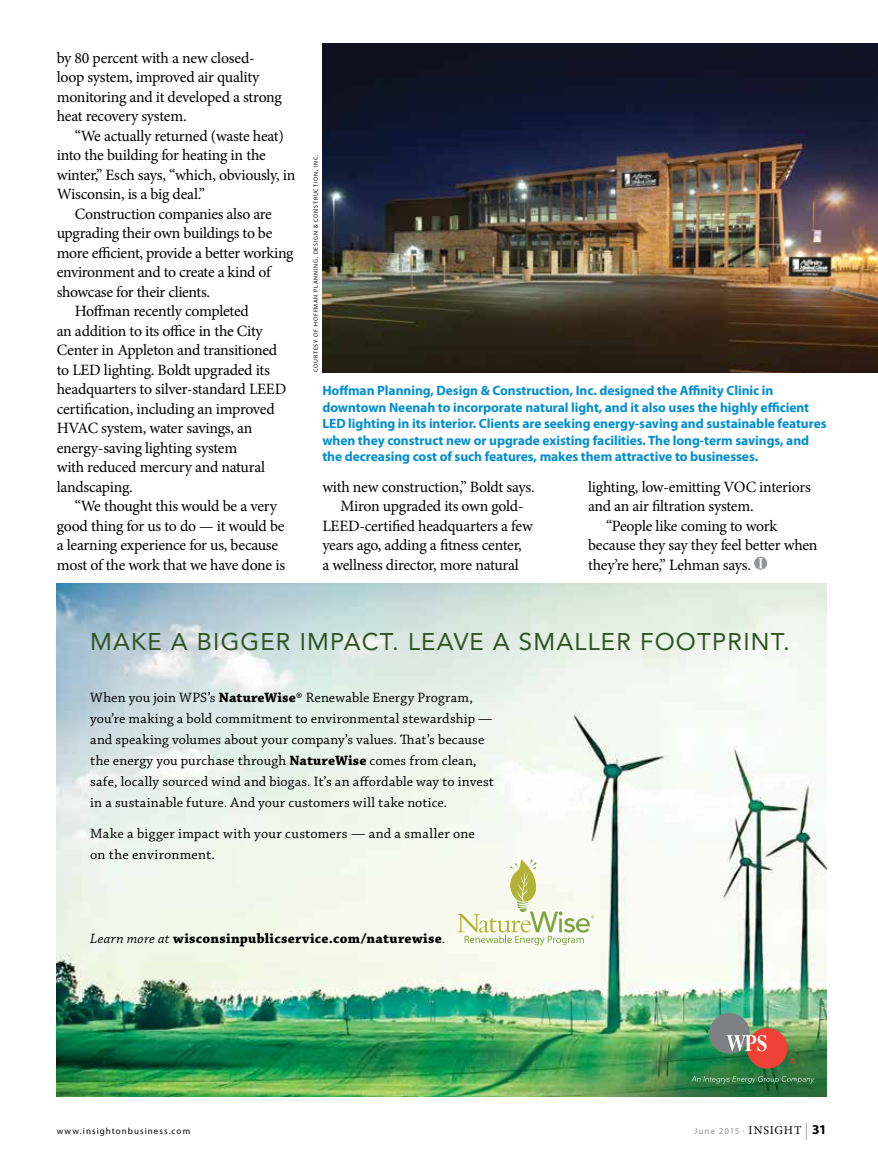
<style>
.page{position:relative;width:878px;height:1161px;background:#fff}
.page>*{position:absolute;margin:0;border:0;box-sizing:border-box;transform-origin:0 0}
.t1{font:24px "Avenir";letter-spacing:.05em;color:#305423}
.t2{font:15.75px/19.5px "Minion Pro";letter-spacing:-.02em;color:#000}
.t3{font:14.25px/21px "Chaparral Pro";letter-spacing:.01em;color:#000}
.t4{font:700 14.25px "Chaparral Pro";letter-spacing:.02em;color:#000}
.t5{font:700 13.5px/16.5px "Myriad Pro";letter-spacing:-.005em;color:#008ecf}
.t6{font:9px "Myriad Pro";letter-spacing:.115em;color:#000}
.t7{font:9px "Myriad Pro";letter-spacing:.11em;color:#939598}
.t8{font:6px "Myriad Pro";letter-spacing:.14em;color:#000}
.s1{font-weight:700}
.s2{font-weight:400;font-style:italic}
.s3{font-weight:400}
.s4{font-size:6px}
.s5{font-family:"Minion Pro";font-size:12px;color:#000}
.s6{font-family:"Helvetica Neue LT Std";font-weight:300;font-size:16.5px}
.s7{font-weight:700;font-size:13.5px;color:#000}
</style>
<div class="page">
<svg style="left:754px;top:557px;width:13px;height:13px"></svg>
<svg style="left:758px;top:558px;width:4px;height:10px"></svg>
<img style="left:322px;top:43px;width:556px;height:329px">
<img style="left:57px;top:583px;width:769px;height:513px">
<svg style="left:457px;top:859px;width:137px;height:86px"></svg>
<svg style="left:691px;top:1076px;width:123px;height:7px"></svg>
<div style="left:746px;top:1028px;width:41px;height:41px;background:#ef4135;border-radius:50%"></div>
<div style="left:709px;top:1013px;width:40px;height:41px;background:#7e8083;border-radius:50%"></div>
<svg style="left:726px;top:1035px;width:40px;height:16px"></svg>
<svg style="left:789px;top:1058px;width:6px;height:6px"></svg>
<p class="t2" style="left:57px;top:48px;width:227px">by 80 percent with a new closed&shy;loop system, improved air quality monitoring and it developed a strong heat recovery system.</p>
<p class="t2" style="left:57px;top:126px;width:240px;text-indent:18px">“We actually returned (waste heat) into the building for heating in the winter,” Esch says, “which, obviously, in Wisconsin, is a big deal.”</p>
<p class="t2" style="left:75px;top:204px;width:199px">Construction companies also are</p>
<p class="t2" style="left:57px;top:223px;width:217px">upgrading their own buildings to be</p>
<p class="t2" style="left:57px;top:243px;width:238px">more efficient, provide a better working</p>
<p class="t2" style="left:57px;top:262px;width:215px">environment and to create a kind of</p>
<p class="t2" style="left:57px;top:282px;width:155px">showcase for their clients.</p>
<p class="t2" style="left:75px;top:301px;width:176px">Hoffman recently completed</p>
<p class="t2" style="left:57px;top:321px;width:208px">an addition to its office in the City</p>
<p class="t2" style="left:57px;top:340px;width:222px">Center in Appleton and transitioned</p>
<p class="t2" style="left:57px;top:360px;width:215px">to LED lighting. Boldt upgraded its</p>
<p class="t2" style="left:57px;top:379px;width:231px">headquarters to silver-standard LEED</p>
<p class="t2" style="left:57px;top:399px;width:219px">certification, including an improved</p>
<p class="t2" style="left:57px;top:418px;width:197px">HVAC system, water savings, an</p>
<p class="t2" style="left:57px;top:438px;width:182px">energy-saving lighting system</p>
<p class="t2" style="left:57px;top:457px;width:210px">with reduced mercury and natural</p>
<p class="t2" style="left:57px;top:477px;width:78px">landscaping.</p>
<p class="t2" style="left:75px;top:496px;width:204px">“We thought this would be a very</p>
<p class="t2" style="left:57px;top:516px;width:229px">good thing for us to do — it would be</p>
<p class="t2" style="left:57px;top:535px;width:223px">a learning experience for us, because</p>
<p class="t2" style="left:57px;top:555px;width:230px">most of the work that we have done is</p>
<p class="t8" style="left:312px;top:372px;width:219px;rotate:-90deg">COURTESY OF HOFFMAN PLANNING, DESIGN &amp; CONSTRUCTION, INC.</p>
<p class="t5" style="left:322px;top:383px;width:505px">Hoffman Planning, Design &amp; Construction, Inc. designed the Affinity Clinic in downtown Neenah to incorporate natural light, and it also uses the highly efficient LED lighting in its interior. Clients are seeking energy-saving and sustainable features when they construct new or upgrade existing facilities. The long-term savings, and the decreasing cost of such features, makes them attractive to businesses.</p>
<p class="t2" style="left:322px;top:477px;width:214px">with new construction,” Boldt says.</p>
<p class="t2" style="left:340px;top:496px;width:185px">Miron upgraded its own gold-</p>
<p class="t2" style="left:322px;top:516px;width:212px">LEED-certified headquarters a few</p>
<p class="t2" style="left:322px;top:535px;width:201px">years ago, adding a fitness center,</p>
<p class="t2" style="left:322px;top:555px;width:198px">a wellness director, more natural</p>
<p class="t2" style="left:588px;top:477px;width:224px">lighting, low-emitting VOC interiors</p>
<p class="t2" style="left:588px;top:496px;width:167px">and an air filtration system.</p>
<p class="t2" style="left:606px;top:516px;width:172px">“People like coming to work</p>
<p class="t2" style="left:588px;top:535px;width:231px">because they say they feel better when</p>
<p class="t2" style="left:588px;top:555px;width:164px">they’re here,” Lehman says.</p>
<h1 class="t1" style="left:90px;top:628px;width:701px">MAKE A BIGGER IMPACT. LEAVE A SMALLER FOOTPRINT.</h1>
<p class="t3" style="left:90px;top:687px;width:405px">When you join WPS’s <span class="s1">NatureWise</span>® Renewable Energy Program, you’re making a bold commitment to environmental stewardship — and speaking volumes about your company’s values. That’s because the energy you purchase through <span class="s1">NatureWise</span> comes from clean, safe, locally sourced wind and biogas. It’s an affordable way to invest in a sustainable future. And your customers will take notice.</p>
<p class="t3" style="left:90px;top:824px;width:386px">Make a bigger impact with your customers — and a smaller one on the environment.</p>
<p class="t4" style="left:90px;top:930px;width:357px"><span class="s2">Learn more at</span> wisconsinpublicservice.com/naturewise<span class="s3">.</span></p>
<p class="t6" style="left:57px;top:1126px;width:135px">www.insightonbusiness.com</p>
<p class="t7" style="left:694px;top:1126px;width:134px">June 2015 <span class="s4">•</span> <span class="s5">INSIGHT</span> <span class="s6">|</span> <span class="s7">31</span></p>
</div>
